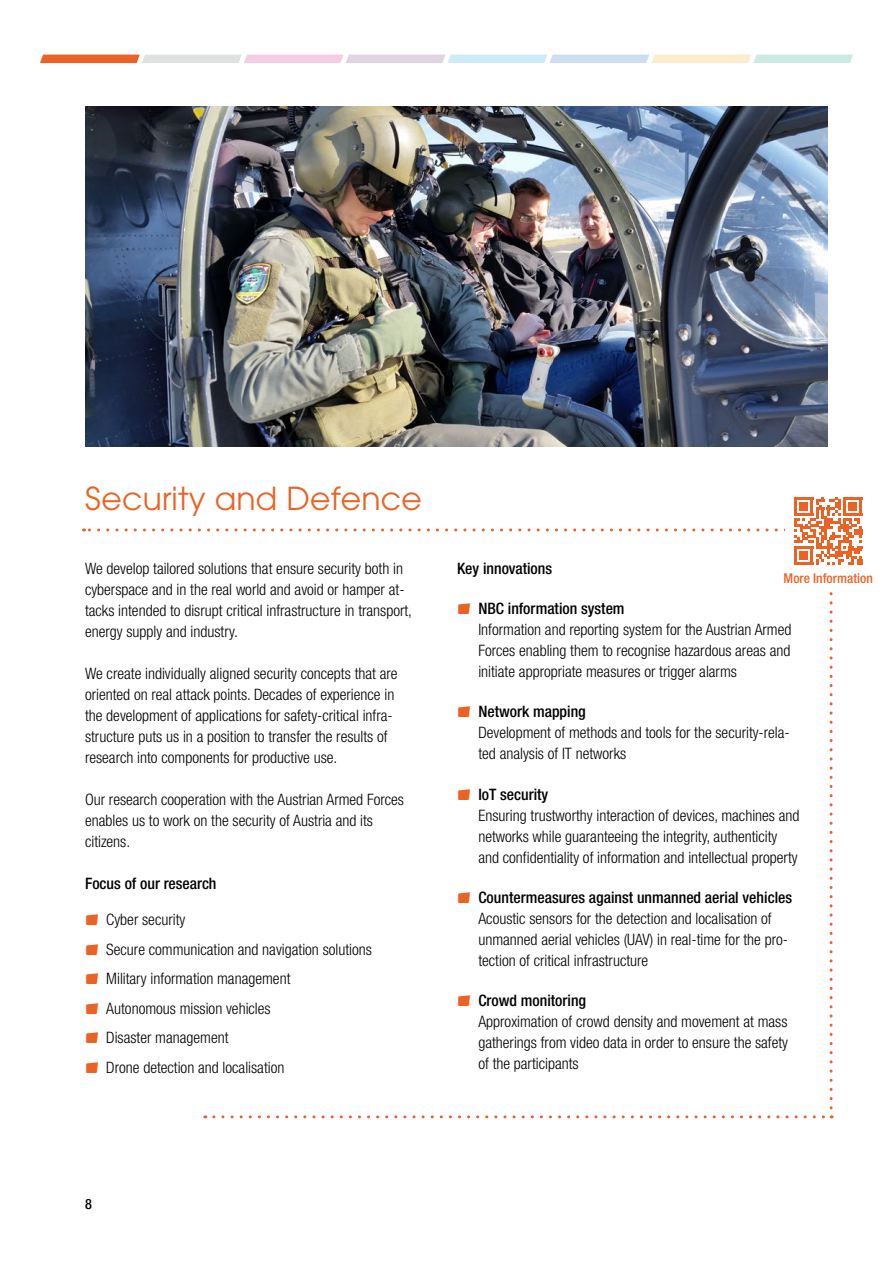
<style>
.page{position:relative;width:893px;height:1263px;background:#fff}
.page>*{position:absolute;margin:0;border:0;box-sizing:border-box;transform-origin:0 0}
.t1{font:31.5px "ITC Avant Garde Std";letter-spacing:.005em;color:#ec6225}
.t2{font:300 condensed 15.75px/21px "Helvetica Neue LT Pro";color:#000}
.t3{font:500 condensed 15.75px "Helvetica Neue LT Pro";color:#000}
.t4{font:500 condensed 14.25px "Helvetica Neue LT Pro";color:#000}
.t5{font:500 condensed 13.5px "Helvetica Neue LT Pro";color:#ec6225}
</style>
<div class="page">
<img style="left:85px;top:106px;width:743px;height:340px">
<svg style="left:214px;top:1115px;width:618px;height:3px"></svg>
<svg style="left:40px;top:55px;width:813px;height:8px;background:#e1d2ce"></svg>
<svg style="left:84px;top:497px;width:778px;height:611px"></svg>
<h1 class="t1" style="left:85px;top:479px;width:338px">Security and Defence</h1>
<p class="t2" style="left:85px;top:557px;width:328px">We develop tailored solutions that ensure security both in cyberspace and in the real world and avoid or hamper at&shy;tacks intended to disrupt critical infrastructure in transport, energy supply and industry.</p>
<p class="t2" style="left:85px;top:663px;width:314px">We create individually aligned security concepts that are oriented on real attack points. Decades of experience in the development of applications for safety-critical infra&shy;structure puts us in a position to transfer the results of research into components for productive use.</p>
<p class="t2" style="left:85px;top:789px;width:321px">Our research cooperation with the Austrian Armed Forces enables us to work on the security of Austria and its citizens.</p>
<p class="t3" style="left:85px;top:874px;width:133px">Focus of our research</p>
<p class="t2" style="left:106px;top:905px;width:267px;line-height:29.5px">Cyber security<br>Secure communication and navigation solutions<br>Military information management<br>Autonomous mission vehicles<br>Disaster management<br>Drone detection and localisation</p>
<p class="t3" style="left:457px;top:559px;width:97px">Key innovations</p>
<p class="t3" style="left:478px;top:599px;width:148px">NBC information system</p>
<p class="t2" style="left:478px;top:619px;width:315px;text-align:justify">Information and reporting system for the Austrian Armed Forces enabling them to recognise hazardous areas and initiate appropriate measures or trigger alarms</p>
<p class="t3" style="left:478px;top:702px;width:109px">Network mapping</p>
<p class="t2" style="left:478px;top:722px;width:313px">Development of methods and tools for the security-rela&shy;ted analysis of IT networks</p>
<p class="t3" style="left:478px;top:784px;width:71px">IoT security</p>
<p class="t2" style="left:478px;top:804px;width:323px">Ensuring trustworthy interaction of devices, machines and networks while guaranteeing the integrity, authenticity and confidentiality of information and intellectual property</p>
<p class="t3" style="left:478px;top:888px;width:315px">Countermeasures against unmanned aerial vehicles</p>
<p class="t2" style="left:478px;top:907px;width:311px">Acoustic sensors for the detection and localisation of unmanned aerial vehicles (UAV) in real-time for the pro&shy;tection of critical infrastructure</p>
<p class="t3" style="left:478px;top:991px;width:109px">Crowd monitoring</p>
<p class="t2" style="left:478px;top:1010px;width:311px;text-align:justify">Approximation of crowd density and movement at mass gatherings from video data in order to ensure the safety of the participants</p>
<p class="t5" style="left:784px;top:570px;width:91px">More Information</p>
<p class="t4" style="left:85px;top:1195px;width:8px">8</p>
</div>
